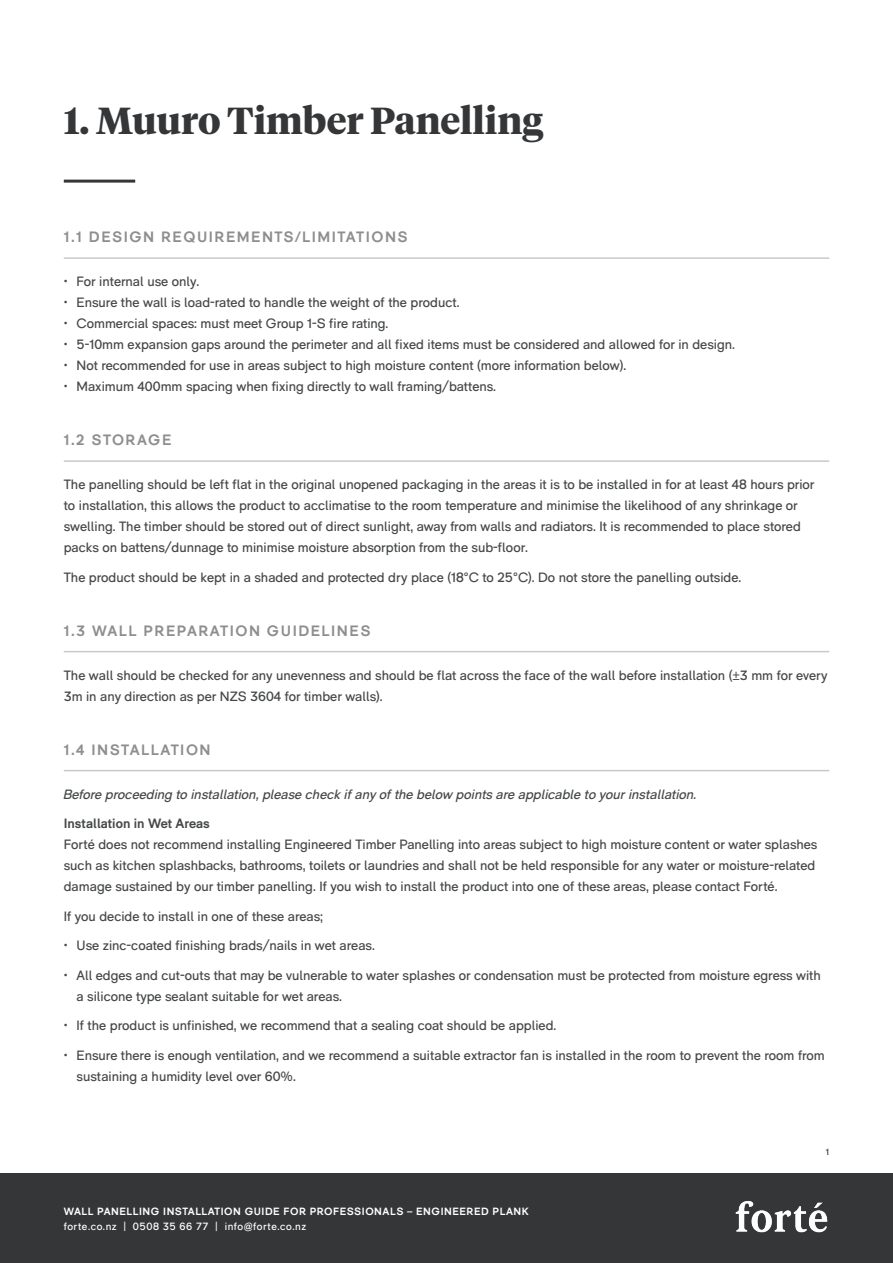
<style>
.page{position:relative;width:893px;height:1263px;background:#fff}
.page>*{position:absolute;margin:0;border:0;box-sizing:border-box;transform-origin:0 0}
.t1{font:700 37.5px "Tiempos Headline";color:#343638}
.t2{font:700 15px "RM Pro";letter-spacing:.1em;color:#8e8d8f}
.t3{font:13.5px/21px "RM Pro";color:#454749}
.t4{font:italic 13.5px "RM Pro";color:#454749}
.t5{font:700 13.5px "RM Pro";color:#454749}
.t6{font:700 10.5px "RM Pro";letter-spacing:.05em;color:#fff}
.t7{font:10.5px "RM Pro";letter-spacing:.05em;color:#fff}
.t8{font:9px "RM Pro";color:#343638}
</style>
<div class="page">
<div style="left:0;top:1173px;width:893px;height:90px;background:#343638"></div>
<img style="left:735px;top:1201px;width:93px;height:32px">
<hr style="left:64px;top:257px;width:765px;height:2px;background:#cbc9c5">
<hr style="left:64px;top:180px;width:71px;height:3px;background:#343638">
<hr style="left:64px;top:460px;width:765px;height:2px;background:#cbc9c5">
<hr style="left:64px;top:651px;width:765px;height:1px;background:#cbc9c5">
<hr style="left:64px;top:770px;width:765px;height:1px;background:#cbc9c5">
<p class="t1" style="left:64px;top:95px;width:481px">1. Muuro Timber Panelling</p>
<p class="t2" style="left:64px;top:228px;width:345px">1.1 DESIGN REQUIREMENTS/LIMITATIONS</p>
<p class="t3" style="left:64px;top:271px;width:137px">• For internal use only.</p>
<p class="t3" style="left:64px;top:292px;width:397px">• Ensure the wall is load-rated to handle the weight of the product.</p>
<p class="t3" style="left:64px;top:313px;width:326px">• Commercial spaces: must meet Group 1-S fire rating.</p>
<p class="t3" style="left:64px;top:334px;width:673px">• 5-10mm expansion gaps around the perimeter and all fixed items must be considered and allowed for in design.</p>
<p class="t3" style="left:64px;top:355px;width:564px">• Not recommended for use in areas subject to high moisture content (more information below).</p>
<p class="t3" style="left:64px;top:376px;width:434px">• Maximum 400mm spacing when fixing directly to wall framing/battens.</p>
<p class="t2" style="left:64px;top:431px;width:109px">1.2 STORAGE</p>
<p class="t3" style="left:64px;top:474px;width:752px">The panelling should be left flat in the original unopened packaging in the areas it is to be installed in for at least 48 hours prior to installation, this allows the product to acclimatise to the room temperature and minimise the likelihood of any shrinkage or swelling. The timber should be stored out of direct sunlight, away from walls and radiators. It is recommended to place stored packs on battens/dunnage to minimise moisture absorption from the sub-floor.</p>
<p class="t3" style="left:64px;top:567px;width:679px">The product should be kept in a shaded and protected dry place (18°C to 25°C). Do not store the panelling outside.</p>
<p class="t2" style="left:64px;top:621px;width:308px">1.3 WALL PREPARATION GUIDELINES</p>
<p class="t3" style="left:64px;top:665px;width:765px">The wall should be checked for any unevenness and should be flat across the face of the wall before installation (±3 mm for every<br>3m in any direction as per NZS 3604 for timber walls).</p>
<p class="t2" style="left:64px;top:740px;width:148px">1.4 INSTALLATION</p>
<p class="t4" style="left:64px;top:786px;width:635px">Before proceeding to installation, please check if any of the below points are applicable to your installation.</p>
<p class="t5" style="left:64px;top:815px;width:148px">Installation in Wet Areas</p>
<p class="t3" style="left:64px;top:834px;width:755px">Forté does not recommend installing Engineered Timber Panelling into areas subject to high moisture content or water splashes such as kitchen splashbacks, bathrooms, toilets or laundries and shall not be held responsible for any water or moisture-related damage sustained by our timber panelling. If you wish to install the product into one of these areas, please contact Forté.</p>
<p class="t3" style="left:64px;top:906px;width:261px">If you decide to install in one of these areas;</p>
<p class="t3" style="left:64px;top:935px;width:313px">• Use zinc-coated finishing brads/nails in wet areas.</p>
<p class="t3" style="left:77px;top:965px;width:746px;text-indent:-13px">• All edges and cut-outs that may be vulnerable to water splashes or condensation must be protected from moisture egress with a silicone type sealant suitable for wet areas.</p>
<p class="t3" style="left:64px;top:1015px;width:494px">• If the product is unfinished, we recommend that a sealing coat should be applied.</p>
<p class="t3" style="left:77px;top:1045px;width:750px;text-indent:-13px">• Ensure there is enough ventilation, and we recommend a suitable extractor fan is installed in the room to prevent the room from sustaining a humidity level over 60%.</p>
<p class="t6" style="left:64px;top:1204px;width:466px">WALL PANELLING INSTALLATION GUIDE FOR PROFESSIONALS – ENGINEERED PLANK</p>
<p class="t7" style="left:64px;top:1219px;width:244px">forte.co.nz | 0508 35 66 77 | info@forte.co.nz</p>
<p class="t8" style="left:826px;top:1146px;width:5px">1</p>
</div>
